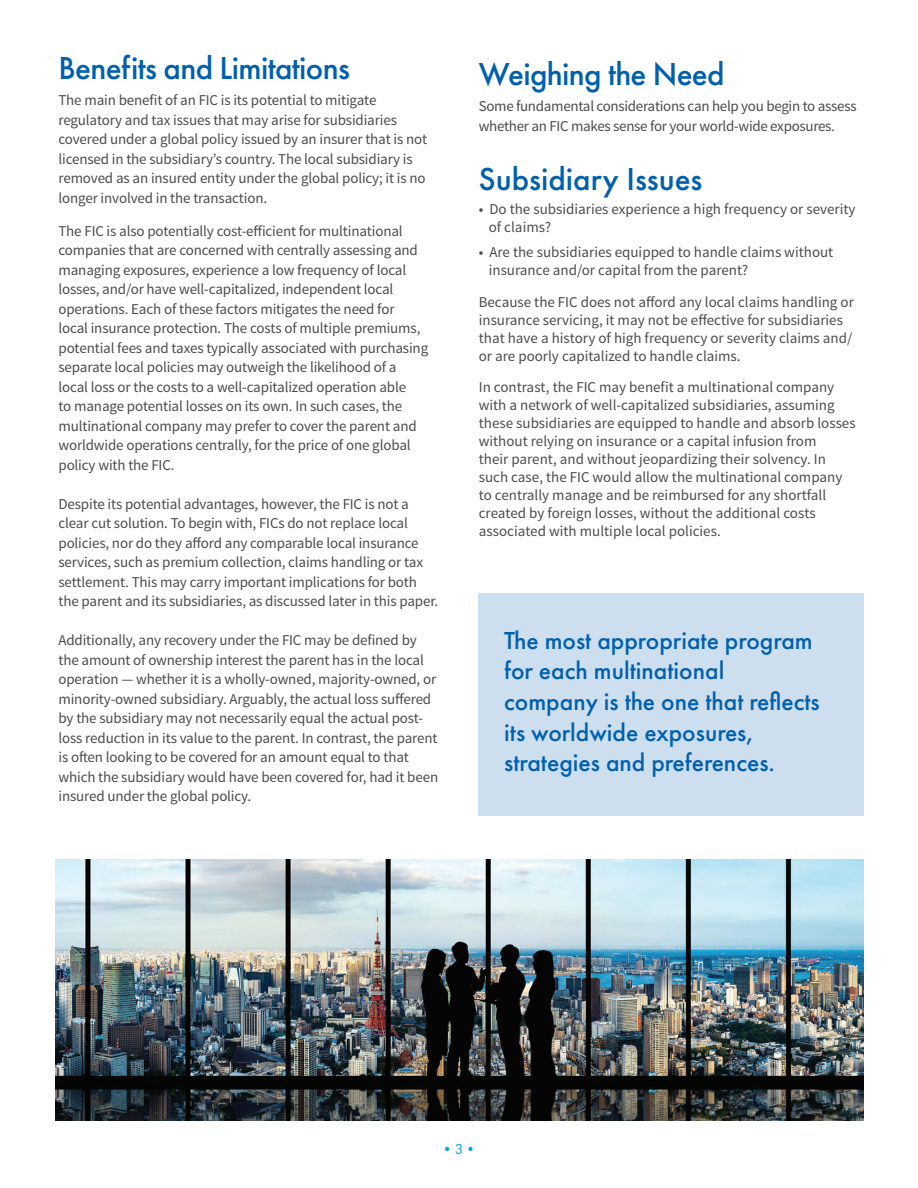
<style>
.page{position:relative;width:918px;height:1188px;background:#fff}
.page>*{position:absolute;margin:0;border:0;box-sizing:border-box;transform-origin:0 0}
.t1{font:500 33px "Futura PT";letter-spacing:-.02em;color:#0160ae}
.t2{font:500 33px "Futura PT";color:#0160ae}
.t3{font:500 25.5px/30.6px "Futura PT";color:#0160ae}
.t4{font:15px/19.5px "Source Sans Pro";letter-spacing:-.01em;color:#4b4c4d}
.t5{font:15px "Futura PT";color:#00a5e3}
</style>
<div class="page">
<div style="left:478px;top:593px;width:386px;height:223px;background:#cddfef"></div>
<img style="left:55px;top:860px;width:809px;height:260px">
<h1 class="t1" style="left:58px;top:48px;width:293px">Benefits and Limitations</h1>
<p class="t4" style="left:58px;top:91px;width:370px">The main benefit of an FIC is its potential to mitigate regulatory and tax issues that may arise for subsidiaries covered under a global policy issued by an insurer that is not licensed in the subsidiary’s country. The local subsidiary is removed as an insured entity under the global policy; it is no longer involved in the transaction.</p>
<p class="t4" style="left:58px;top:221px;width:371px">The FIC is also potentially cost-efficient for multinational companies that are concerned with centrally assessing and managing exposures, experience a low frequency of local losses, and/or have well-capitalized, independent local operations. Each of these factors mitigates the need for<br>local insurance protection. The costs of multiple premiums, potential fees and taxes typically associated with purchasing separate local policies may outweigh the likelihood of a local loss or the costs to a well-capitalized operation able<br>to manage potential losses on its own. In such cases, the multinational company may prefer to cover the parent and worldwide operations centrally, for the price of one global policy with the FIC.</p>
<p class="t4" style="left:58px;top:494px;width:381px">Despite its potential advantages, however, the FIC is not a clear cut solution. To begin with, FICs do not replace local policies, nor do they afford any comparable local insurance services, such as premium collection, claims handling or tax settlement. This may carry important implications for both the parent and its subsidiaries, as discussed later in this paper.</p>
<p class="t4" style="left:58px;top:631px;width:381px">Additionally, any recovery under the FIC may be defined by the amount of ownership interest the parent has in the local operation — whether it is a wholly-owned, majority-owned, or minority-owned subsidiary. Arguably, the actual loss suffered by the subsidiary may not necessarily equal the actual post&shy;loss reduction in its value to the parent. In contrast, the parent is often looking to be covered for an amount equal to that which the subsidiary would have been covered for, had it been insured under the global policy.</p>
<h1 class="t1" style="left:479px;top:54px;width:247px">Weighing the Need</h1>
<p class="t4" style="left:479px;top:97px;width:379px">Some fundamental considerations can help you begin to assess whether an FIC makes sense for your world-wide exposures.</p>
<h1 class="t2" style="left:479px;top:159px;width:225px">Subsidiary Issues</h1>
<p class="t4" style="left:489px;top:201px;width:368px;line-height:18px;text-indent:-10px">• Do the subsidiaries experience a high frequency or severity of claims?</p>
<p class="t4" style="left:489px;top:243px;width:346px;line-height:18px;text-indent:-10px">• Are the subsidiaries equipped to handle claims without insurance and/or capital from the parent?</p>
<p class="t4" style="left:479px;top:293px;width:377px;line-height:18px">Because the FIC does not afford any local claims handling or insurance servicing, it may not be effective for subsidiaries that have a history of high frequency or severity claims and/ or are poorly capitalized to handle claims.</p>
<p class="t4" style="left:479px;top:378px;width:378px;line-height:18px">In contrast, the FIC may benefit a multinational company with a network of well-capitalized subsidiaries, assuming these subsidiaries are equipped to handle and absorb losses without relying on insurance or a capital infusion from<br>their parent, and without jeopardizing their solvency. In such case, the FIC would allow the multinational company to centrally manage and be reimbursed for any shortfall created by foreign losses, without the additional costs associated with multiple local policies.</p>
<h2 class="t3" style="left:504px;top:625px;width:317px">The most appropriate program for each multinational company is the one that reflects its worldwide exposures, strategies and preferences.</h2>
<p class="t5" style="left:440px;top:1140px;width:40px">•3•</p>
</div>
